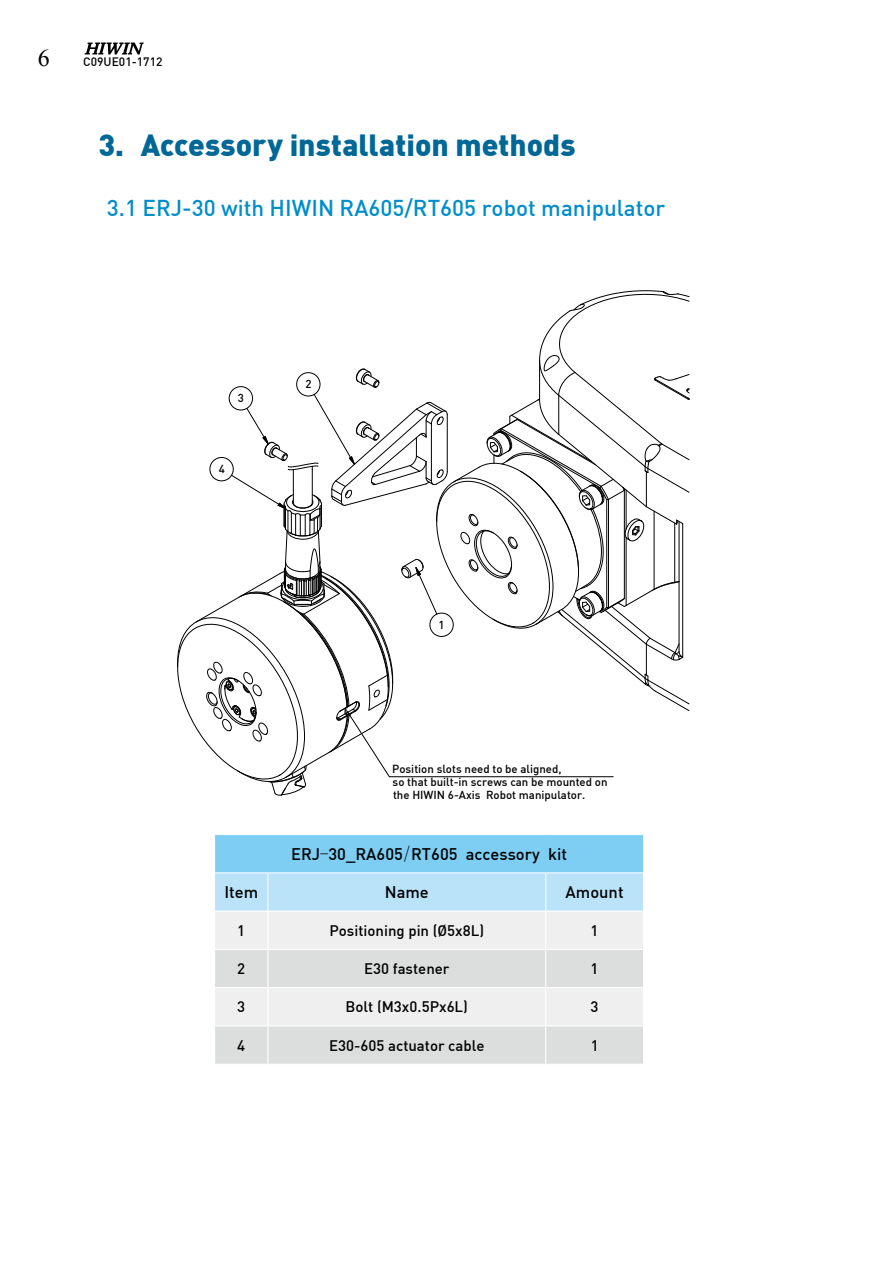
<style>
.page{position:relative;width:893px;height:1263px;background:#fff}
.page>*{position:absolute;margin:0;border:0;box-sizing:border-box;transform-origin:0 0}
.t1{font:900 30px "DIN";color:#006896}
.t2{font:24px "Times New Roman";color:#000}
.t3{font:500 22.5px "DIN";color:#008dcb}
.t4{font:500 16.5px "DIN";color:#000}
.t5{font:500 15px "DIN";color:#000}
.t6{font:500 12px "DIN";color:#000}
.t7{font:500 11.4px/12.9px "DIN";color:#000}
.s1{font-family:"Lin Gothic"}
</style>
<div class="page">
<div style="left:215px;top:834px;width:428px;height:39px;background:#7ecef4"></div>
<div style="left:215px;top:873px;width:428px;height:37px;background:#bae3f9"></div>
<div style="left:215px;top:912px;width:428px;height:37px;background:#efefef"></div>
<svg style="left:215px;top:950px;width:428px;height:114px;fill:#dcdddd"></svg>
<hr style="left:267px;top:912px;width:1px;height:37px;background:#fff">
<hr style="left:545px;top:912px;width:1px;height:37px;background:#fff">
<hr style="left:267px;top:950px;width:1px;height:37px;background:#fff">
<hr style="left:545px;top:950px;width:1px;height:37px;background:#fff">
<hr style="left:215px;top:987px;width:53px;height:1px;background:#fff">
<hr style="left:268px;top:987px;width:278px;height:1px;background:#fff">
<hr style="left:546px;top:987px;width:97px;height:1px;background:#fff">
<hr style="left:267px;top:988px;width:1px;height:37px;background:#fff">
<hr style="left:545px;top:988px;width:1px;height:37px;background:#fff">
<hr style="left:215px;top:1025px;width:53px;height:1px;background:#fff">
<hr style="left:268px;top:1025px;width:278px;height:1px;background:#fff">
<hr style="left:546px;top:1025px;width:97px;height:1px;background:#fff">
<hr style="left:267px;top:1026px;width:1px;height:38px;background:#fff">
<hr style="left:545px;top:1026px;width:1px;height:38px;background:#fff">
<hr style="left:214px;top:834px;width:54px;height:1px;background:#fff">
<hr style="left:268px;top:834px;width:278px;height:1px;background:#fff">
<hr style="left:546px;top:834px;width:98px;height:1px;background:#fff">
<hr style="left:214px;top:872px;width:54px;height:1px;background:#fff">
<hr style="left:268px;top:872px;width:278px;height:1px;background:#fff">
<hr style="left:546px;top:872px;width:98px;height:1px;background:#fff">
<hr style="left:268px;top:873px;width:1px;height:37px;background:#fff">
<hr style="left:545px;top:873px;width:1px;height:37px;background:#fff">
<svg style="left:177px;top:290px;width:513px;height:506px"></svg>
<hr style="left:312px;top:470px;width:1px;height:33px;background:#040000">
<svg style="left:85px;top:43px;width:59px;height:11px"></svg>
<h2 class="t2" style="left:38px;top:42px;width:13px">6</h2>
<p class="t6" style="left:83px;top:54px;width:81px">C09UE01-1712</p>
<h1 class="t1" style="left:99px;top:125px;width:479px">3. Accessory installation methods</h1>
<h3 class="t3" style="left:107px;top:193px;width:560px">3.1 ERJ-30 with HIWIN RA605/RT605 robot manipulator</h3>
<p class="t7" style="left:238px;top:391px;width:8px">3</p>
<p class="t7" style="left:219px;top:462px;width:8px">4</p>
<p class="t7" style="left:305px;top:377px;width:8px">2</p>
<p class="t7" style="left:438px;top:618px;width:8px">1</p>
<p class="t7" style="left:392px;top:762px;width:217px">Position slots need to be aligned,<br>so that built-in screws can be mounted on the HIWIN 6-Axis Robot manipulator.</p>
<h3 class="t4" style="left:291px;top:843px;width:278px">ERJ<span class="s1">-</span>30_RA605<span class="s1">/</span>RT605 accessory kit</h3>
<h3 class="t4" style="left:224px;top:882px;width:35px">Item</h3>
<h3 class="t4" style="left:385px;top:882px;width:46px">Name</h3>
<h3 class="t4" style="left:566px;top:882px;width:60px">Amount</h3>
<h3 class="t5" style="left:237px;top:921px;width:9px">1</h3>
<h3 class="t5" style="left:329px;top:921px;width:156px">Positioning pin (Ø5x8L)</h3>
<h3 class="t5" style="left:591px;top:921px;width:9px">1</h3>
<h3 class="t5" style="left:237px;top:959px;width:9px">2</h3>
<h3 class="t5" style="left:364px;top:959px;width:87px">E30 fastener</h3>
<h3 class="t5" style="left:591px;top:959px;width:9px">1</h3>
<h3 class="t5" style="left:237px;top:997px;width:9px">3</h3>
<h3 class="t5" style="left:346px;top:997px;width:124px">Bolt (M3x0.5Px6L)</h3>
<h3 class="t5" style="left:591px;top:997px;width:9px">3</h3>
<h3 class="t5" style="left:237px;top:1036px;width:9px">4</h3>
<h3 class="t5" style="left:329px;top:1036px;width:157px">E30-605 actuator cable</h3>
<h3 class="t5" style="left:591px;top:1036px;width:9px">1</h3>
</div>
